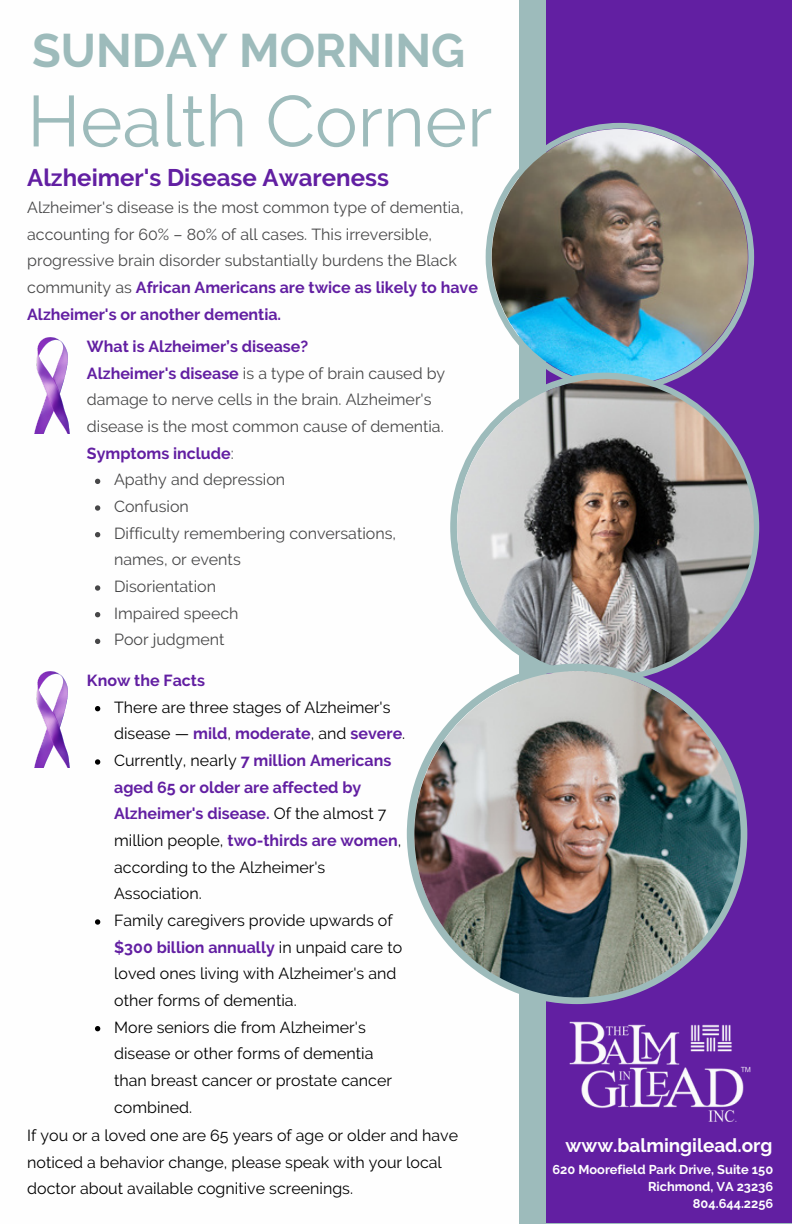
<style>
.page{position:relative;width:792px;height:1224px;background:#fff}
.page>*{position:absolute;margin:0;border:0;box-sizing:border-box;transform-origin:0 0}
.t1{font:72px "Raleway";color:#9dbbbb}
.t2{font:700 47px "Raleway";color:#9dbbbb}
.t3{font:700 24px "Raleway";color:#621fa2}
.t4{font:700 19px "Raleway";color:#fefefe}
.t5{font:16px/26.6px "Raleway";color:#000}
.t6{font:16px/26.6px "Raleway";color:#474748}
.t7{font:700 16px "Raleway";color:#621fa2}
.t8{font:700 12.8px "Raleway";color:#fefefe}
.s1{font-weight:700;color:#621fa2}
</style>
<div class="page">
<div style="left:519px;top:0;width:273px;height:1224px;background:#9dbbbb"></div>
<div style="left:546px;top:0;width:246px;height:1223px;background:#621fa2"></div>
<svg style="left:486px;top:123px;width:268px;height:250px"></svg>
<img style="left:492px;top:129px;width:256px;height:256px;border-radius:50%">
<img style="left:569px;top:1021px;width:182px;height:101px">
<svg style="left:450px;top:373px;width:309px;height:291px"></svg>
<img style="left:457px;top:379px;width:297px;height:297px;border-radius:50%">
<svg style="left:407px;top:664px;width:340px;height:340px"></svg>
<img style="left:414px;top:671px;width:327px;height:326px;border-radius:50%">
<svg style="left:95px;top:706px;width:5px;height:5px"></svg>
<svg style="left:95px;top:759px;width:5px;height:6px"></svg>
<svg style="left:95px;top:919px;width:5px;height:6px"></svg>
<svg style="left:95px;top:1026px;width:5px;height:5px"></svg>
<svg style="left:95px;top:479px;width:5px;height:5px"></svg>
<svg style="left:95px;top:505px;width:5px;height:6px"></svg>
<svg style="left:95px;top:532px;width:5px;height:5px"></svg>
<svg style="left:95px;top:585px;width:5px;height:6px"></svg>
<svg style="left:95px;top:612px;width:5px;height:5px"></svg>
<svg style="left:95px;top:639px;width:5px;height:5px"></svg>
<img style="left:35px;top:337px;width:34px;height:96px">
<img style="left:35px;top:671px;width:34px;height:96px">
<p class="t2" style="left:32px;top:22px;width:435px">SUNDAY MORNING</p>
<p class="t1" style="left:27px;top:79px;width:467px">Health Corner</p>
<p class="t3" style="left:27px;top:164px;width:363px">Alzheimer's Disease Awareness</p>
<p class="t6" style="left:27px;top:194px;width:452px">Alzheimer's disease is the most common type of dementia, accounting for 60% – 80% of all cases. This irreversible, progressive brain disorder substantially burdens the Black community as <span class="s1">African Americans are twice as likely to have Alzheimer's or another dementia.</span></p>
<p class="t7" style="left:87px;top:337px;width:223px">What is Alzheimer’s disease?</p>
<p class="t6" style="left:87px;top:360px;width:360px"><span class="s1">Alzheimer's disease</span> is a type of brain caused by damage to nerve cells in the brain. Alzheimer's disease is the most common cause of dementia.<br><span class="s1">Symptoms include</span>:</p>
<p class="t6" style="left:114px;top:466px;width:173px">Apathy and depression</p>
<p class="t6" style="left:114px;top:493px;width:76px">Confusion</p>
<p class="t6" style="left:114px;top:520px;width:283px">Difficulty remembering conversations, names, or events</p>
<p class="t6" style="left:114px;top:573px;width:103px">Disorientation</p>
<p class="t6" style="left:114px;top:600px;width:126px">Impaired speech</p>
<p class="t6" style="left:114px;top:626px;width:112px">Poor judgment</p>
<p class="t7" style="left:87px;top:671px;width:120px">Know the Facts</p>
<p class="t5" style="left:114px;top:694px;width:293px">There are three stages of Alzheimer's disease — <span class="s1">mild</span>, <span class="s1">moderate</span>, and <span class="s1">severe</span>.</p>
<p class="t5" style="left:114px;top:747px;width:289px">Currently, nearly <span class="s1">7 million Americans aged 65 or older are affected by<br>Alzheimer's disease.</span> Of the almost 7 million people, <span class="s1">two-thirds are women</span>, according to the Alzheimer's<br>Association.</p>
<p class="t5" style="left:114px;top:907px;width:290px">Family caregivers provide upwards of <span class="s1">$300 billion annually</span> in unpaid care to loved ones living with Alzheimer's and other forms of dementia.</p>
<p class="t5" style="left:114px;top:1014px;width:279px">More seniors die from Alzheimer's disease or other forms of dementia than breast cancer or prostate cancer combined.</p>
<p class="t5" style="left:27px;top:1122px;width:432px">If you or a loved one are 65 years of age or older and have noticed a behavior change, please speak with your local doctor about available cognitive screenings.</p>
<p class="t4" style="left:566px;top:1134px;width:208px">www.balmingilead.org</p>
<p class="t8" style="left:553px;top:1162px;width:222px">620 Moorefield Park Drive, Suite 150</p>
<p class="t8" style="left:648px;top:1179px;width:127px">Richmond, VA 23236</p>
<p class="t8" style="left:693px;top:1196px;width:82px">804.644.2256</p>
</div>
